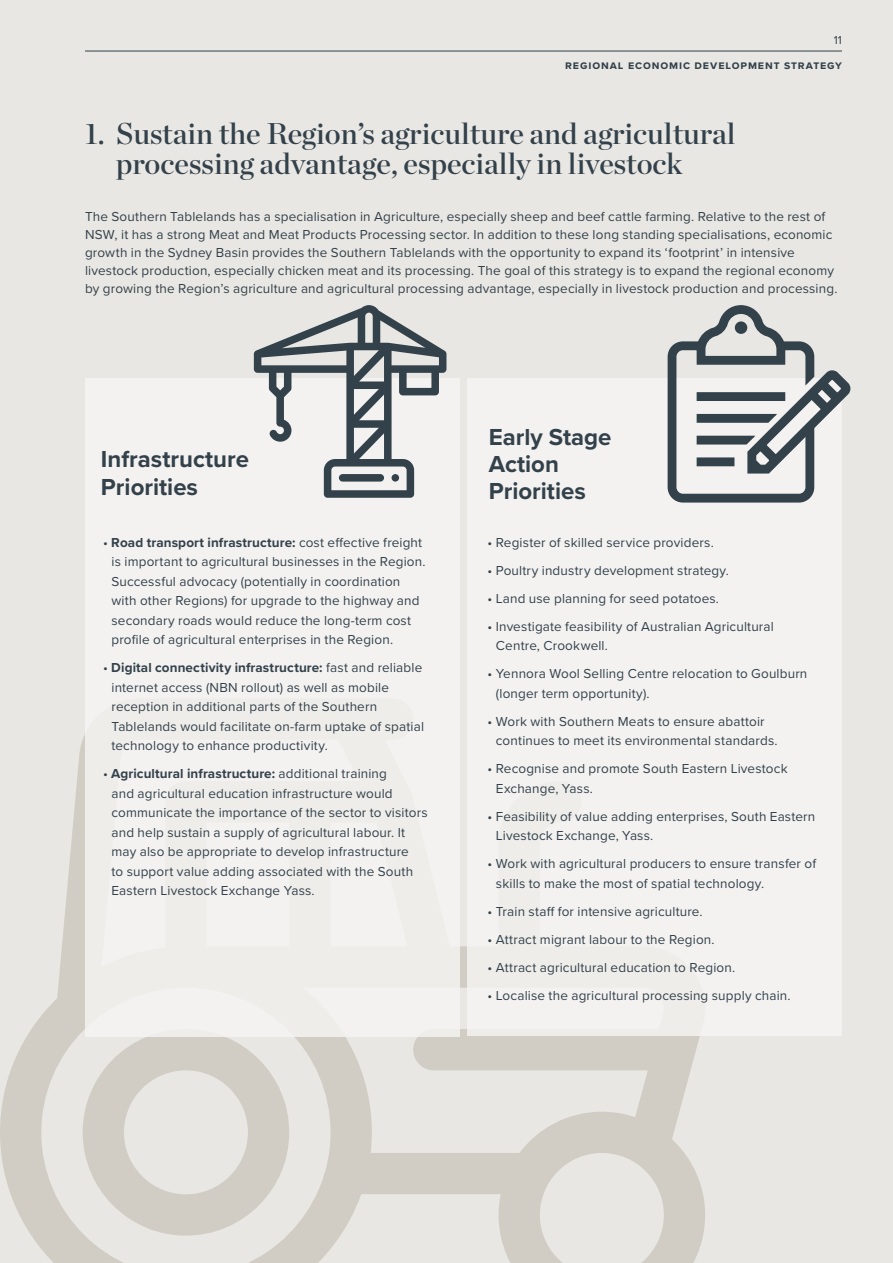
<style>
.page{position:relative;width:893px;height:1263px;background:#e9e7e3}
.page>*{position:absolute;margin:0;border:0;box-sizing:border-box;transform-origin:0 0}
.t1{font:30px/30px "Chronicle Display Semi";color:#33414b}
.t2{font:700 24px/27px "Proxima Nova";color:#33414b}
.t3{font:13.5px/19.5px "Proxima Nova";letter-spacing:.01em;color:#33414b}
.t4{font:700 12px "Proxima Nova";letter-spacing:.07em;color:#33414b}
.t5{font:12px "Proxima Nova";color:#33414b}
.s1{font-weight:700}
</style>
<div class="page">
<svg style="left:0;top:698px;width:705px;height:565px"></svg>
<div style="left:85px;top:378px;width:374px;height:658px;background:#f6f5f4"></div>
<div style="left:468px;top:378px;width:374px;height:658px;background:#f6f5f4"></div>
<hr style="left:85px;top:51px;width:757px;height:1px;background:#33414b">
<svg style="left:254px;top:305px;width:192px;height:193px"></svg>
<svg style="left:667px;top:305px;width:184px;height:198px"></svg>
<div style="left:736px;top:322px;width:10px;height:11px;background:#33414b;border-radius:50%"></div>
<div style="left:735px;top:321px;width:12px;height:13px;border:2px solid #33414b;border-radius:50%"></div>
<p class="t5" style="left:834px;top:31px;width:10px">11</p>
<p class="t4" style="left:565px;top:56px;width:278px">REGIONAL ECONOMIC DEVELOPMENT STRATEGY</p>
<h3 class="t1" style="left:116px;top:116px;width:621px;text-indent:-31px">1. Sustain the Region’s agriculture and agricultural processing advantage, especially in livestock</h3>
<p class="t3" style="left:85px;top:207px;width:754px;line-height:18px">The Southern Tablelands has a specialisation in Agriculture, especially sheep and beef cattle farming. Relative to the rest of NSW, it has a strong Meat and Meat Products Processing sector. In addition to these long standing specialisations, economic growth in the Sydney Basin provides the Southern Tablelands with the opportunity to expand its ‘footprint’ in intensive livestock production, especially chicken meat and its processing. The goal of this strategy is to expand the regional economy by growing the Region’s agriculture and agricultural processing advantage, especially in livestock production and processing.</p>
<h4 class="t2" style="left:101px;top:444px;width:149px;line-height:28.5px">Infrastructure<br>Priorities</h4>
<p class="t3" style="left:111px;top:532px;width:316px;text-indent:-9px">• <span class="s1">Road transport infrastructure:</span> cost efective freight is important to agricultural businesses in the Region.<br>Successful advocacy (potentially in coordination with other Regions) for upgrade to the highway and secondary roads would reduce the long-term cost profle of agricultural enterprises in the Region.</p>
<p class="t3" style="left:111px;top:657px;width:314px;text-indent:-9px">• <span class="s1">Digital connectivity infrastructure:</span> fast and reliable internet access (NBN rollout) as well as mobile reception in additional parts of the Southern Tablelands would facilitate on-farm uptake of spatial technology to enhance productivity.</p>
<p class="t3" style="left:111px;top:763px;width:318px;text-indent:-9px">• <span class="s1">Agricultural infrastructure:</span> additional training<br>and agricultural education infrastructure would communicate the importance of the sector to visitors and help sustain a supply of agricultural labour. It may also be appropriate to develop infrastructure<br>to support value adding associated with the South Eastern Livestock Exchange Yass.</p>
<h4 class="t2" style="left:489px;top:423px;width:124px">Early Stage<br>Action<br>Priorities</h4>
<p class="t3" style="left:487px;top:532px;width:228px">• Register of skilled service providers.</p>
<p class="t3" style="left:487px;top:560px;width:243px">• Poultry industry development strategy.</p>
<p class="t3" style="left:487px;top:588px;width:233px">• Land use planning for seed potatoes.</p>
<p class="t3" style="left:496px;top:616px;width:279px;text-indent:-9px">• Investigate feasibility of Australian Agricultural<br>Centre, Crookwell.</p>
<p class="t3" style="left:496px;top:663px;width:313px;text-indent:-9px">• Yennora Wool Selling Centre relocation to Goulburn (longer term opportunity).</p>
<p class="t3" style="left:496px;top:711px;width:283px;text-indent:-9px">• Work with Southern Meats to ensure abattoir continues to meet its environmental standards.</p>
<p class="t3" style="left:496px;top:758px;width:293px;text-indent:-9px">• Recognise and promote South Eastern Livestock<br>Exchange, Yass.</p>
<p class="t3" style="left:496px;top:806px;width:321px;text-indent:-9px">• Feasibility of value adding enterprises, South Eastern<br>Livestock Exchange, Yass.</p>
<p class="t3" style="left:496px;top:853px;width:322px;text-indent:-9px">• Work with agricultural producers to ensure transfer of skills to make the most of spatial technology.</p>
<p class="t3" style="left:487px;top:901px;width:217px">• Train staf for intensive agriculture.</p>
<p class="t3" style="left:487px;top:929px;width:229px">• Attract migrant labour to the Region.</p>
<p class="t3" style="left:487px;top:957px;width:249px">• Attract agricultural education to Region.</p>
<p class="t3" style="left:487px;top:985px;width:305px">• Localise the agricultural processing supply chain.</p>
</div>
